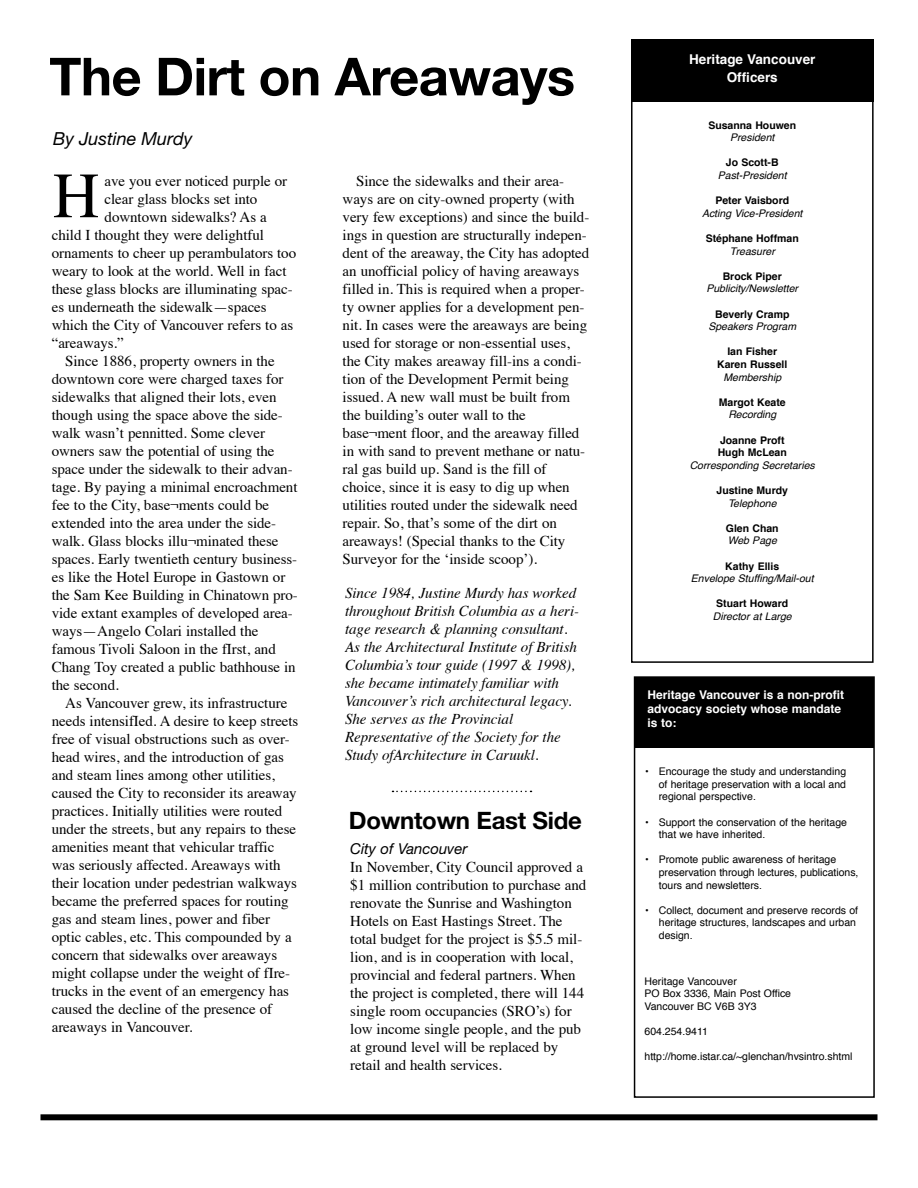
<style>
.page{position:relative;width:918px;height:1188px;background:#fff}
.page>*{position:absolute;margin:0;border:0;box-sizing:border-box;transform-origin:0 0}
.t1{font:64.5px "Times";color:#000}
.t2{font:700 52.5px "Helvetica Neue LT";letter-spacing:-.01em;color:#000}
.t3{font:700 24px "Helvetica Neue LT";letter-spacing:-.01em;color:#000}
.t4{font:italic 18px "Helvetica Neue LT";color:#000}
.t5{font:15px/18px "Times";letter-spacing:-.005em;color:#000}
.t6{font:italic 15px/18px "Times";letter-spacing:-.005em;color:#000}
.t7{font:italic 15px "Helvetica Neue LT";letter-spacing:-.005em;color:#000}
.t8{font:700 13.5px/18.5px "Helvetica";color:#fff;text-align:center}
.t9{font:700 12px/14.4px "Helvetica";color:#fff}
.t10{font:10.5px/12.6px "Helvetica";color:#000}
.t11{font:italic 10.5px "Helvetica";color:#000}
.t12{font:700 10.5px/12.6px "Helvetica";color:#000;text-align:center}
</style>
<div class="page">
<div style="left:634px;top:676px;width:241px;height:422px;border:2px solid #000"></div>
<div style="left:40px;top:1114px;width:838px;height:6px;background:#000"></div>
<div style="left:635px;top:678px;width:238px;height:70px;background:#000"></div>
<svg style="left:393px;top:791px;width:139px;height:1px"></svg>
<div style="left:631px;top:97px;width:243px;height:566px;border:2px solid #000"></div>
<div style="left:631px;top:39px;width:243px;height:63px;background:#000"></div>
<h2 class="t2" style="left:49px;top:44px;width:527px">The Dirt on Areaways</h2>
<p class="t4" style="left:53px;top:128px;width:141px">By Justine Murdy</p>
<h1 class="t1" style="left:53px;top:135px;width:46px">H</h1>
<p class="t5" style="left:105px;top:171px;width:184px">ave you ever noticed purple or</p>
<p class="t5" style="left:105px;top:189px;width:154px">clear glass blocks set into</p>
<p class="t5" style="left:105px;top:207px;width:164px">downtown sidewalks? As a</p>
<p class="t5" style="left:52px;top:225px;width:214px">child I thought they were delightful</p>
<p class="t5" style="left:52px;top:243px;width:246px">ornaments to cheer up perambulators too</p>
<p class="t5" style="left:52px;top:261px;width:236px">weary to look at the world. Well in fact</p>
<p class="t5" style="left:52px;top:279px;width:242px">these glass blocks are illuminating spac-</p>
<p class="t5" style="left:52px;top:297px;width:216px">es underneath the sidewalk—spaces</p>
<p class="t5" style="left:52px;top:315px;width:243px">which the City of Vancouver refers to as</p>
<p class="t5" style="left:52px;top:333px;width:74px">“areaways.”</p>
<p class="t5" style="left:52px;top:351px;width:224px">S ince 1886, property owners in the</p>
<p class="t5" style="left:52px;top:369px;width:233px">downtown core were charged taxes for</p>
<p class="t5" style="left:52px;top:387px;width:226px">sidewalks that aligned their lots, even</p>
<p class="t5" style="left:52px;top:405px;width:233px">though using the space above the side-</p>
<p class="t5" style="left:52px;top:423px;width:215px">walk wasn’t pennitted. Some clever</p>
<p class="t5" style="left:52px;top:441px;width:224px">owners saw the potential of using the</p>
<p class="t5" style="left:52px;top:459px;width:242px">space under the sidewalk to their advan-</p>
<p class="t5" style="left:52px;top:477px;width:247px">tage. By paying a minimal encroachment</p>
<p class="t5" style="left:52px;top:495px;width:219px">fee to the City, base¬ments could be</p>
<p class="t5" style="left:52px;top:513px;width:226px">extended into the area under the side-</p>
<p class="t5" style="left:52px;top:531px;width:228px">walk. Glass blocks illu¬minated these</p>
<p class="t5" style="left:52px;top:549px;width:247px">spaces. Early twentieth century business-</p>
<p class="t5" style="left:52px;top:567px;width:235px">es like the Hotel Europe in Gastown or</p>
<p class="t5" style="left:52px;top:585px;width:248px">the Sam Kee Building in Chinatown pro-</p>
<p class="t5" style="left:52px;top:603px;width:243px">vide extant examples of developed area-</p>
<p class="t5" style="left:52px;top:621px;width:208px">ways—Angelo Colari installed the</p>
<p class="t5" style="left:52px;top:639px;width:226px">famous Tivoli Saloon in the fIrst, and</p>
<p class="t5" style="left:52px;top:657px;width:245px">Chang Toy created a public bathhouse in</p>
<p class="t5" style="left:52px;top:675px;width:69px">the second.</p>
<p class="t5" style="left:52px;top:693px;width:237px">A s Vancouver grew, its infrastructure</p>
<p class="t5" style="left:52px;top:711px;width:248px">needs intensifIed. A desire to keep streets</p>
<p class="t5" style="left:52px;top:729px;width:240px">free of visual obstructions such as over-</p>
<p class="t5" style="left:52px;top:747px;width:234px">head wires, and the introduction of gas</p>
<p class="t5" style="left:52px;top:765px;width:225px">and steam lines among other utilities,</p>
<p class="t5" style="left:52px;top:783px;width:247px">caused the City to reconsider its areaway</p>
<p class="t5" style="left:52px;top:801px;width:232px">practices. Initially utilities were routed</p>
<p class="t5" style="left:52px;top:819px;width:246px">under the streets, but any repairs to these</p>
<p class="t5" style="left:52px;top:837px;width:224px">amenities meant that vehicular traffic</p>
<p class="t5" style="left:52px;top:855px;width:230px">was seriously affected. Areaways with</p>
<p class="t5" style="left:52px;top:873px;width:247px">their location under pedestrian walkways</p>
<p class="t5" style="left:52px;top:891px;width:238px">became the preferred spaces for routing</p>
<p class="t5" style="left:52px;top:909px;width:220px">gas and steam lines, power and fiber</p>
<p class="t5" style="left:52px;top:927px;width:241px">optic cables, etc. This compounded by a</p>
<p class="t5" style="left:52px;top:945px;width:227px">concern that sidewalks over areaways</p>
<p class="t5" style="left:52px;top:963px;width:240px">might collapse under the weight of fIre-</p>
<p class="t5" style="left:52px;top:981px;width:239px">trucks in the event of an emergency has</p>
<p class="t5" style="left:52px;top:999px;width:222px">caused the decline of the presence of</p>
<p class="t5" style="left:52px;top:1017px;width:142px">areaways in Vancouver.</p>
<p class="t5" style="left:343px;top:171px;width:248px">S ince the sidewalks and their area&shy;ways are on city-owned property (with very few exceptions) and since the build&shy;ings in question are structurally indepen&shy;dent of the areaway, the City has adopted an unofficial policy of having areaways filled in. This is required when a proper&shy;ty owner applies for a development pen&shy;nit. In cases were the areaways are being used for storage or non-essential uses, the City makes areaway fill-ins a condi&shy;tion of the Development Permit being issued. A new wall must be built from the building’s outer wall to the base¬ment floor, and the areaway filled in with sand to prevent methane or natu&shy;ral gas build up. Sand is the fill of choice, since it is easy to dig up when utilities routed under the sidewalk need repair. So, that’s some of the dirt on areaways! (Special thanks to the City Surveyor for the ‘inside scoop’).</p>
<p class="t6" style="left:345px;top:583px;width:235px">Since 1984, Justine Murdy has worked throughout British Columbia as a heri&shy;tage research &amp; planning consultant.<br>As the Architectural Institute of British Columbia’s tour guide (1997 &amp; 1998), she became intimately familiar with Vancouver’s rich architectural legacy.<br>She serves as the Provincial Representative of the Society for the Study ofArchitecture in Caruukl.</p>
<h3 class="t3" style="left:349px;top:806px;width:235px">Downtown East Side</h3>
<p class="t7" style="left:350px;top:840px;width:119px">City of Vancouver</p>
<p class="t5" style="left:350px;top:857px;width:238px">In November, City Council approved a $1 million contribution to purchase and renovate the Sunrise and Washington Hotels on East Hastings Street. The total budget for the project is $5.5 mil&shy;lion, and is in cooperation with local, provincial and federal partners. When the project is completed, there will 144 single room occupancies (SRO</p>
<p class="t5" style="left:350px;top:1001px;width:232px;text-indent:185px">’s) for low income single people, and the pub at ground level will be replaced by retail and health services.</p>
<p class="t8" style="left:689px;top:50px;width:128px">Heritage Vancouver<br>Officers</p>
<p class="t12" style="left:708px;top:119px;width:89px">Susanna Houwen</p>
<p class="t11" style="left:730px;top:129px;width:46px">President</p>
<p class="t12" style="left:726px;top:156px;width:54px">Jo Scott-B</p>
<p class="t11" style="left:718px;top:167px;width:70px">Past-President</p>
<p class="t12" style="left:715px;top:194px;width:75px">Peter Vaisbord</p>
<p class="t11" style="left:702px;top:205px;width:102px">Acting Vice-President</p>
<p class="t12" style="left:706px;top:232px;width:95px">Stéphane Hoffman</p>
<p class="t11" style="left:730px;top:243px;width:47px">Treasurer</p>
<p class="t12" style="left:723px;top:270px;width:61px">Brock Piper</p>
<p class="t11" style="left:706px;top:280px;width:93px">Publicity/Newsletter</p>
<p class="t12" style="left:715px;top:308px;width:76px">Beverly Cramp</p>
<p class="t11" style="left:708px;top:318px;width:89px">Speakers Program</p>
<p class="t12" style="left:717px;top:345px;width:72px">Ian Fisher<br>Karen Russell</p>
<p class="t11" style="left:723px;top:369px;width:59px">Membership</p>
<p class="t12" style="left:719px;top:396px;width:68px">Margot Keate</p>
<p class="t11" style="left:728px;top:406px;width:49px">Recording</p>
<p class="t12" style="left:718px;top:434px;width:71px;text-align:left">Joanne Proft<br>Hugh McLean</p>
<p class="t11" style="left:690px;top:457px;width:127px">Corresponding Secretaries</p>
<p class="t12" style="left:717px;top:484px;width:73px">Justine Murdy</p>
<p class="t11" style="left:728px;top:495px;width:50px">Telephone</p>
<p class="t12" style="left:726px;top:522px;width:54px">Glen Chan</p>
<p class="t11" style="left:728px;top:532px;width:51px">Web Page</p>
<p class="t12" style="left:725px;top:560px;width:55px">Kathy Ellis</p>
<p class="t11" style="left:691px;top:570px;width:124px">Envelope Stuffing/Mail-out</p>
<p class="t12" style="left:716px;top:597px;width:74px">Stuart Howard</p>
<p class="t11" style="left:713px;top:608px;width:80px">Director at Large</p>
<p class="t9" style="left:647px;top:687px;width:198px">Heritage Vancouver is a non-profit advocacy society whose mandate is to:</p>
<p class="t10" style="left:659px;top:766px;width:189px;text-align:justify;text-indent:-14px">• Encourage the study and understanding of heritage preservation with a local and regional perspective.</p>
<p class="t10" style="left:659px;top:816px;width:190px;text-indent:-14px">• Support the conservation of the heritage that we have inherited.</p>
<p class="t10" style="left:659px;top:854px;width:201px;text-indent:-14px">• Promote public awareness of heritage preservation through lectures, publications, tours and newsletters.</p>
<p class="t10" style="left:659px;top:904px;width:201px;text-indent:-14px">• Collect, document and preserve records of heritage structures, landscapes and urban design.</p>
<p class="t10" style="left:645px;top:975px;width:148px">Heritage Vancouver<br>PO Box 3336, Main Post Office<br>Vancouver BC V6B 3Y3</p>
<p class="t10" style="left:645px;top:1026px;width:65px">604.254.9411</p>
<p class="t10" style="left:645px;top:1051px;width:210px">http://home.istar.ca/~glenchan/hvsintro.shtml</p>
</div>
